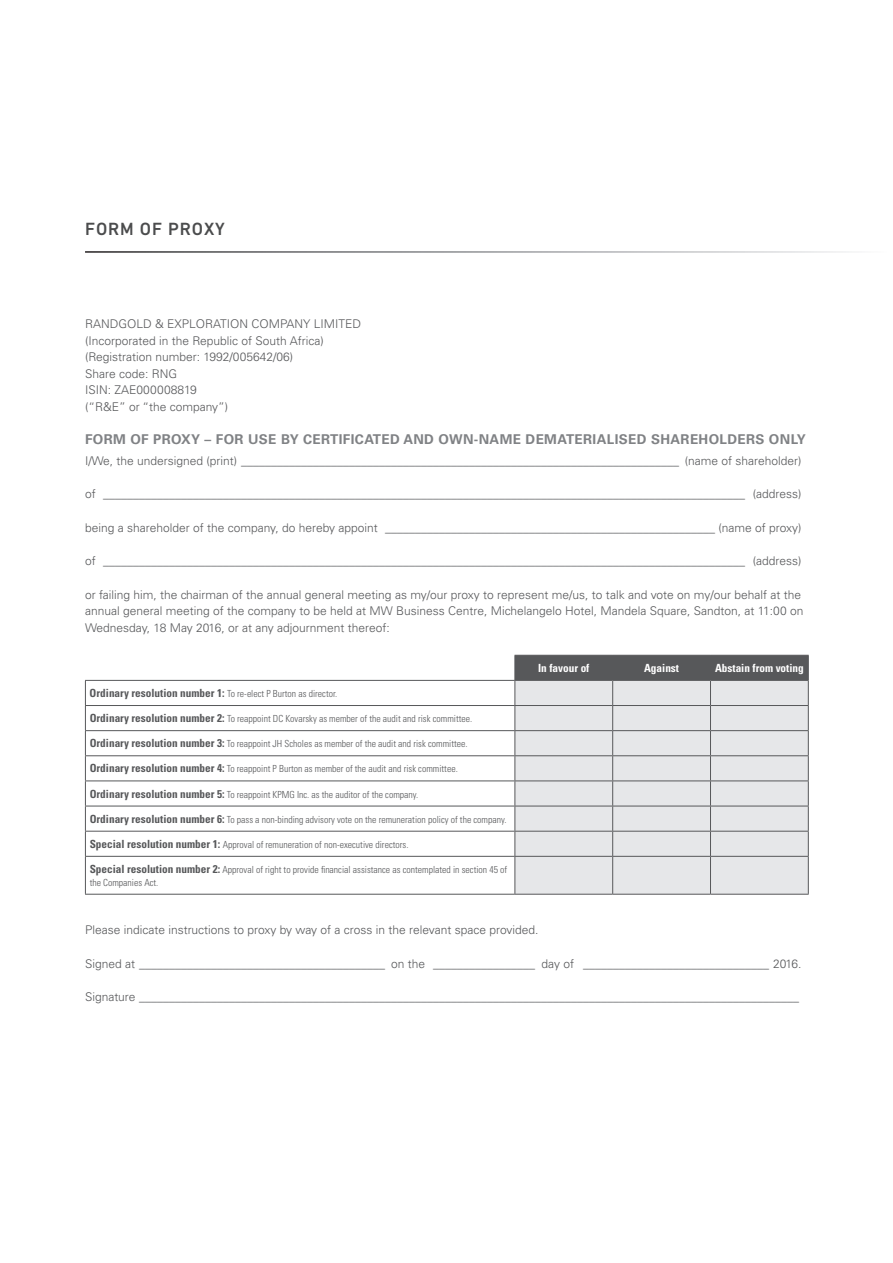
<style>
.page{position:relative;width:893px;height:1263px;background:#fff}
.page>*{position:absolute;margin:0;border:0;box-sizing:border-box;transform-origin:0 0}
.t1{font:500 18px "DIN Next LT Pro";letter-spacing:.05em;color:#4b4c4d}
.t2{font:700 13.5px "Univers LT Std";letter-spacing:.025em;color:#808285}
.t3{font:300 12px/16.5px "Univers LT Std";color:#57585a}
.t4{font:700 condensed 11.25px "Univers LT Std";color:#fff}
.t5{font:300 condensed 9.75px/12.8px "Univers LT Std";color:#57585a}
.s1{font-weight:700;font-size:11.25px}
</style>
<div class="page">
<div style="left:515px;top:857px;width:293px;height:37px;background:#e6e7e9"></div>
<hr style="left:85px;top:680px;width:430px;height:1px;background:#57585a">
<hr style="left:85px;top:705px;width:430px;height:1px;background:#57585a">
<hr style="left:85px;top:730px;width:430px;height:1px;background:#57585a">
<hr style="left:85px;top:755px;width:430px;height:1px;background:#57585a">
<hr style="left:85px;top:780px;width:430px;height:1px;background:#57585a">
<hr style="left:85px;top:806px;width:430px;height:1px;background:#57585a">
<hr style="left:85px;top:831px;width:430px;height:1px;background:#57585a">
<svg style="left:85px;top:681px;width:1px;height:175px"></svg>
<svg style="left:514px;top:655px;width:295px;height:201px;background:#cdced0"></svg>
<hr style="left:85px;top:856px;width:430px;height:1px;background:#57585a">
<hr style="left:85px;top:857px;width:1px;height:37px;background:#57585a">
<hr style="left:515px;top:856px;width:98px;height:1px;background:#57585a">
<hr style="left:514px;top:857px;width:1px;height:37px;background:#57585a">
<hr style="left:613px;top:856px;width:97px;height:1px;background:#57585a">
<hr style="left:612px;top:857px;width:1px;height:37px;background:#57585a">
<hr style="left:710px;top:856px;width:99px;height:1px;background:#57585a">
<hr style="left:710px;top:857px;width:1px;height:37px;background:#57585a">
<hr style="left:808px;top:857px;width:1px;height:37px;background:#57585a">
<hr style="left:85px;top:894px;width:430px;height:1px;background:#57585a">
<hr style="left:515px;top:894px;width:98px;height:1px;background:#57585a">
<hr style="left:613px;top:894px;width:97px;height:1px;background:#57585a">
<hr style="left:710px;top:894px;width:99px;height:1px;background:#57585a">
<h1 class="t1" style="left:85px;top:218px;width:141px">FORM OF PROXY</h1>
<p class="t3" style="left:85px;top:316px;width:277px">RANDGOLD &amp; EXPLORATION COMPANY LIMITED (Incorporated in the Republic of South Africa) (Registration number: 1992/005642/06)<br>Share code: RNG<br>ISIN: ZAE000008819<br>(“R&amp;E” or “the company”)</p>
<p class="t2" style="left:85px;top:431px;width:722px">FORM OF PROXY – FOR USE BY CERTIFICATED AND OWN-NAME DEMATERIALISED SHAREHOLDERS ONLY</p>
<p class="t3" style="left:85px;top:452px;width:718px">I/We, the undersigned (print) _________________________________________________________________________ (name of shareholder)</p>
<p class="t3" style="left:85px;top:486px;width:718px">of ___________________________________________________________________________________________________________ (address)</p>
<p class="t3" style="left:85px;top:519px;width:718px">being a shareholder of the company, do hereby appoint _______________________________________________________ (name of proxy)</p>
<p class="t3" style="left:85px;top:553px;width:718px">of ___________________________________________________________________________________________________________ (address)</p>
<p class="t3" style="left:85px;top:586px;width:720px">or failing him, the chairman of the annual general meeting as my/our proxy to represent me/us, to talk and vote on my/our behalf at the annual general meeting of the company to be held at MW Business Centre, Michelangelo Hotel, Mandela Square, Sandton, at 11:00 on<br>Wednesday, 18 May 2016, or at any adjournment thereof:</p>
<p class="t4" style="left:538px;top:661px;width:53px">In favour of</p>
<p class="t4" style="left:644px;top:661px;width:36px">Against</p>
<p class="t4" style="left:715px;top:661px;width:90px">Abstain from voting</p>
<p class="t5" style="left:90px;top:687px;width:249px"><span class="s1">Ordinary resolution number 1:</span> To re-elect P Burton as director.</p>
<p class="t5" style="left:90px;top:712px;width:384px"><span class="s1">Ordinary resolution number 2:</span> To reappoint DC Kovarsky as member of the audit and risk committee.</p>
<p class="t5" style="left:90px;top:737px;width:379px"><span class="s1">Ordinary resolution number 3:</span> To reappoint JH Scholes as member of the audit and risk committee.</p>
<p class="t5" style="left:90px;top:763px;width:370px"><span class="s1">Ordinary resolution number 4:</span> To reappoint P Burton as member of the audit and risk committee.</p>
<p class="t5" style="left:90px;top:788px;width:330px"><span class="s1">Ordinary resolution number 5:</span> To reappoint KPMG Inc. as the auditor of the company.</p>
<p class="t5" style="left:90px;top:813px;width:418px"><span class="s1">Ordinary resolution number 6:</span> To pass a non-binding advisory vote on the remuneration policy of the company.</p>
<p class="t5" style="left:90px;top:838px;width:320px"><span class="s1">Special resolution number 1:</span> Approval of remuneration of non-executive directors.</p>
<p class="t5" style="left:90px;top:863px;width:419px"><span class="s1">Special resolution number 2:</span> Approval of right to provide financial assistance as contemplated in section 45 of the Companies Act.</p>
<p class="t3" style="left:85px;top:921px;width:455px">Please indicate instructions to proxy by way of a cross in the relevant space provided.</p>
<p class="t3" style="left:85px;top:955px;width:718px">Signed at _________________________________________ on the _________________ day of _______________________________ 2016.</p>
<p class="t3" style="left:85px;top:988px;width:715px">Signature ______________________________________________________________________________________________________________</p>
</div>
